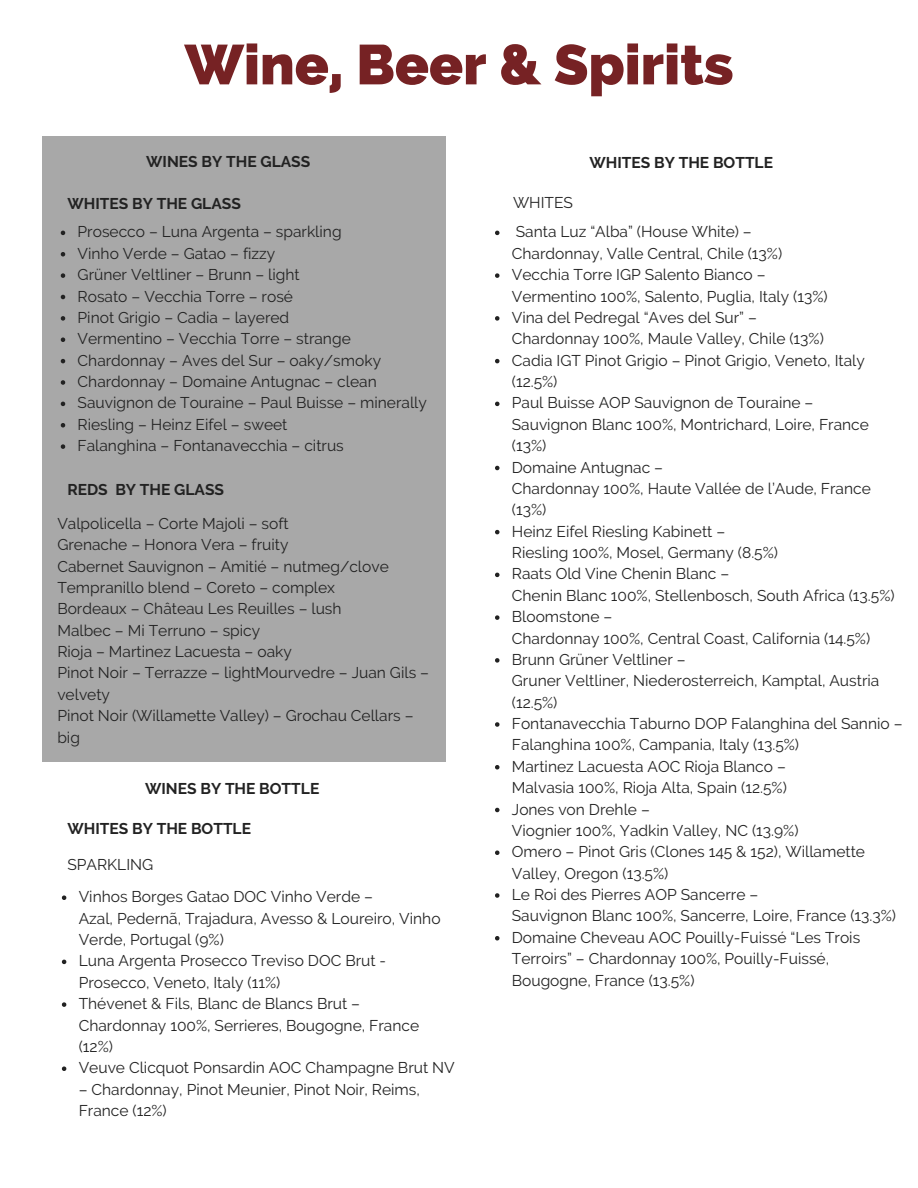
<style>
.page{position:relative;width:918px;height:1188px;background:#fff}
.page>*{position:absolute;margin:0;border:0;box-sizing:border-box;transform-origin:0 0}
.t1{font:800 55.95px "Raleway";color:#762224}
.t2{font:15.6px/21.3px "Raleway";color:#222}
.t3{font:700 15.6px "Raleway";color:#222}
</style>
<div class="page">
<div style="left:42px;top:136px;width:403px;height:626px;background:#a8a8a8"></div>
<svg style="left:61px;top:231px;width:4px;height:4px"></svg>
<svg style="left:61px;top:252px;width:4px;height:4px"></svg>
<svg style="left:61px;top:273px;width:4px;height:5px"></svg>
<svg style="left:61px;top:295px;width:4px;height:4px"></svg>
<svg style="left:61px;top:316px;width:4px;height:5px"></svg>
<svg style="left:61px;top:338px;width:4px;height:4px"></svg>
<svg style="left:61px;top:359px;width:4px;height:4px"></svg>
<svg style="left:61px;top:380px;width:4px;height:5px"></svg>
<svg style="left:61px;top:402px;width:4px;height:4px"></svg>
<svg style="left:61px;top:423px;width:4px;height:5px"></svg>
<svg style="left:61px;top:444px;width:4px;height:5px"></svg>
<svg style="left:62px;top:896px;width:4px;height:4px"></svg>
<svg style="left:62px;top:960px;width:4px;height:4px"></svg>
<svg style="left:62px;top:1002px;width:4px;height:5px"></svg>
<svg style="left:62px;top:1066px;width:4px;height:5px"></svg>
<svg style="left:495px;top:231px;width:5px;height:4px"></svg>
<svg style="left:495px;top:273px;width:5px;height:5px"></svg>
<svg style="left:495px;top:316px;width:5px;height:5px"></svg>
<svg style="left:495px;top:359px;width:5px;height:4px"></svg>
<svg style="left:495px;top:402px;width:5px;height:4px"></svg>
<svg style="left:495px;top:466px;width:5px;height:4px"></svg>
<svg style="left:495px;top:530px;width:5px;height:4px"></svg>
<svg style="left:495px;top:573px;width:5px;height:4px"></svg>
<svg style="left:495px;top:615px;width:5px;height:5px"></svg>
<svg style="left:495px;top:658px;width:5px;height:5px"></svg>
<svg style="left:495px;top:722px;width:5px;height:5px"></svg>
<svg style="left:495px;top:765px;width:5px;height:5px"></svg>
<svg style="left:495px;top:808px;width:5px;height:4px"></svg>
<svg style="left:495px;top:850px;width:5px;height:5px"></svg>
<svg style="left:495px;top:893px;width:5px;height:5px"></svg>
<svg style="left:495px;top:936px;width:5px;height:4px"></svg>
<h1 class="t1" style="left:185px;top:32px;width:550px">Wine, Beer &amp; Spirits</h1>
<p class="t3" style="left:146px;top:152px;width:166px">WINES BY THE GLASS</p>
<p class="t3" style="left:68px;top:195px;width:175px">WHITES BY THE GLASS</p>
<p class="t2" style="left:78px;top:221px;width:351px">Prosecco – Luna Argenta – sparkling<br>Vinho Verde – Gatao – fizzy<br>Grüner Veltliner – Brunn – light<br>Rosato – Vecchia Torre – rosé<br>Pinot Grigio – Cadia – layered<br>Vermentino – Vecchia Torre – strange Chardonnay – Aves del Sur – oaky/smoky Chardonnay – Domaine Antugnac – clean Sauvignon de Touraine – Paul Buisse – minerally Riesling – Heinz Eifel – sweet<br>Falanghina – Fontanavecchia – citrus</p>
<p class="t3" style="left:68px;top:480px;width:158px">REDS BY THE GLASS</p>
<p class="t2" style="left:57px;top:513px;width:373px">Valpolicella – Corte Majoli – soft<br>Grenache – Honora Vera – fruity<br>Cabernet Sauvignon – Amitié – nutmeg/clove<br>Tempranillo blend – Coreto – complex<br>Bordeaux – Château Les Reuilles – lush<br>Malbec – Mi Terruno – spicy<br>Rioja – Martinez Lacuesta – oaky<br>Pinot Noir – Terrazze – lightMourvedre – Juan Gils – velvety<br>Pinot Noir (Willamette Valley) – Grochau Cellars – big</p>
<p class="t3" style="left:145px;top:780px;width:176px">WINES BY THE BOTTLE</p>
<p class="t3" style="left:68px;top:819px;width:185px">WHITES BY THE BOTTLE</p>
<p class="t2" style="left:79px;top:848px;width:296px;line-height:32.7px;text-indent:-11px">SPARKLING<br>Vinhos Borges Gatao DOC Vinho Verde –</p>
<p class="t2" style="left:79px;top:907px;width:378px">Azal, Pedernã, Trajadura, Avesso &amp; Loureiro, Vinho Verde, Portugal (9%)<br>Luna Argenta Prosecco Treviso DOC Brut - Prosecco, Veneto, Italy (11%)<br>Thévenet &amp; Fils, Blanc de Blancs Brut –<br>Chardonnay 100%, Serrieres, Bougogne, France (12%)<br>Veuve Clicquot Ponsardin AOC Champagne Brut NV</p>
<p class="t2" style="left:79px;top:1078px;width:343px">– Chardonnay, Pinot Meunier, Pinot Noir, Reims,<br>France (12%)</p>
<p class="t3" style="left:590px;top:153px;width:185px">WHITES BY THE BOTTLE</p>
<p class="t2" style="left:513px;top:188px;width:240px;line-height:29.2px">WHITES<br>Santa Luz “Alba” (House White) –</p>
<p class="t2" style="left:512px;top:243px;width:392px">Chardonnay, Valle Central, Chile (13%)<br>Vecchia Torre IGP Salento Bianco –<br>Vermentino 100%, Salento, Puglia, Italy (13%)<br>Vina del Pedregal “Aves del Sur” –<br>Chardonnay 100%, Maule Valley, Chile (13%)<br>Cadia IGT Pinot Grigio – Pinot Grigio, Veneto, Italy (12.5%)<br>Paul Buisse AOP Sauvignon de Touraine –<br>Sauvignon Blanc 100%, Montrichard, Loire, France (13%)<br>Domaine Antugnac –<br>Chardonnay 100%, Haute Vallée de l’Aude, France (13%)<br>Heinz Eifel Riesling Kabinett –<br>Riesling 100%, Mosel, Germany (8.5%)<br>Raats Old Vine Chenin Blanc –<br>Chenin Blanc 100%, Stellenbosch, South Africa (13.5%)<br>Bloomstone –<br>Chardonnay 100%, Central Coast, California (14.5%)<br>Brunn Grüner Veltliner –<br>Gruner Veltliner, Niederosterreich, Kamptal, Austria (12.5%)<br>Fontanavecchia Taburno DOP Falanghina del Sannio – Falanghina 100%, Campania, Italy (13.5%)<br>Martinez Lacuesta AOC Rioja Blanco –<br>Malvasia 100%, Rioja Alta, Spain (12.5%)<br>Jones von Drehle –<br>Viognier 100%, Yadkin Valley, NC (13.9%)<br>Omero – Pinot Gris (Clones 145 &amp; 152), Willamette Valley, Oregon (13.5%)<br>Le Roi des Pierres AOP Sancerre –<br>Sauvignon Blanc 100%, Sancerre, Loire, France (13.3%)<br>Domaine Cheveau AOC Pouilly-Fuissé “Les Trois Terroirs” – Chardonnay 100%, Pouilly-Fuissé, Bougogne, France (13.5%)</p>
</div>
